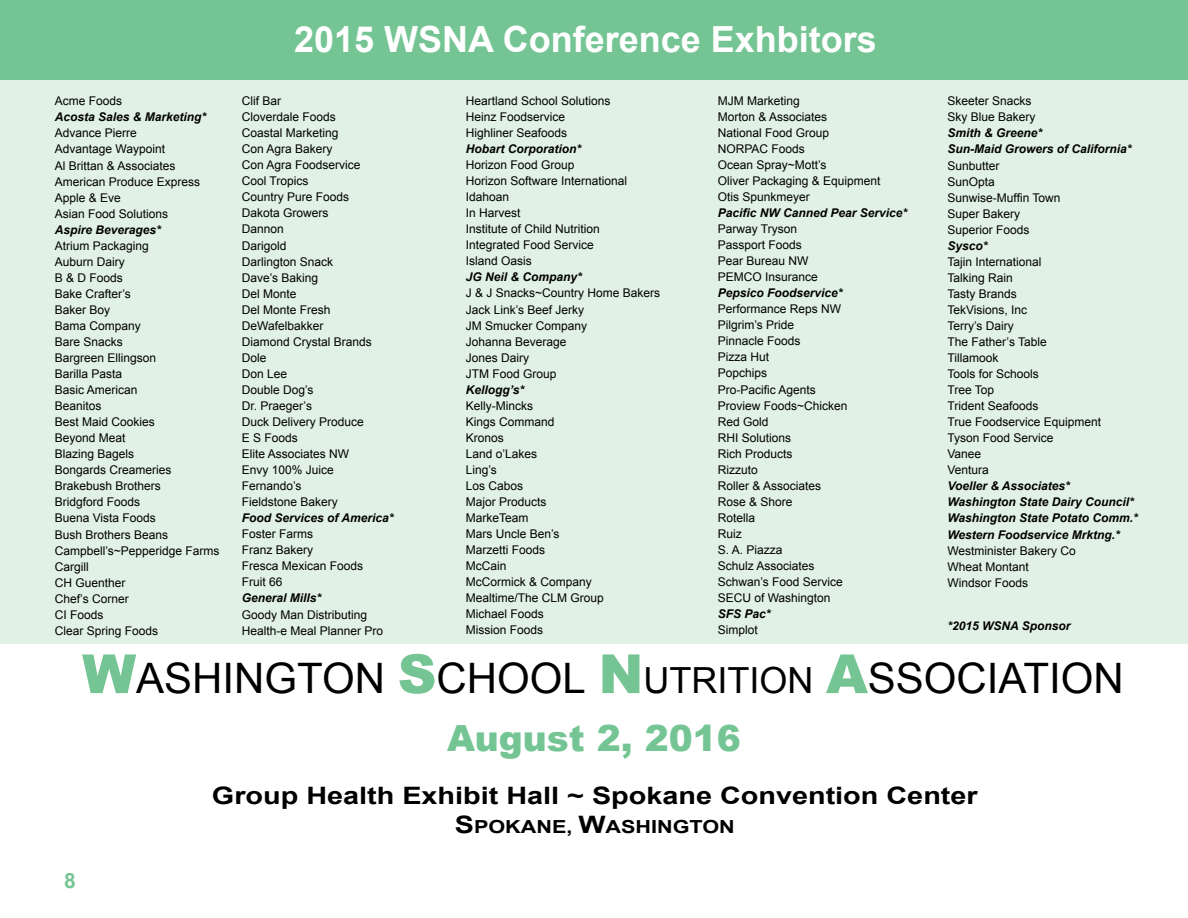
<style>
.page{position:relative;width:1188px;height:918px;background:#fff}
.page>*{position:absolute;margin:0;border:0;box-sizing:border-box;transform-origin:0 0}
.t1{font:42px "Arial";color:#000}
.t2{font:700 36px "Arial";color:#fff}
.t3{font:900 36px "Arial";color:#75c594}
.t4{font:700 24px "Arial";color:#000;scale:1.2 1}
.t5{font:700 21px "Arial";color:#75c594}
.t6{font:700 18px "Arial";color:#000;scale:1.2 1}
.t7{font:12px/16px "Arial";color:#000}
.t8{font:italic 700 12px/16px "Arial";color:#000}
.s1{font-weight:900;font-size:54px;color:#75c594}
.s2{font-size:36px}
.s3{font-size:24px}
</style>
<div class="page">
<div style="left:0;top:0;width:1188px;height:81px;background:#75c594"></div>
<div style="left:0;top:80px;width:1188px;height:564px;background:#e1f1e5"></div>
<h2 class="t2" style="left:294px;top:16px;width:584px">2015 WSNA Conference Exhbitors</h2>
<p class="t7" style="left:718px;top:93px;width:164px">MJM Marketing<br>Morton &amp; Associates<br>National Food Group<br>NORPAC Foods<br>Ocean Spray~Mott’s<br>Oliver Packaging &amp; Equipment<br>Otis Spunkmeyer</p>
<p class="t8" style="left:718px;top:205px;width:191px">Pacific NW Canned Pear Service*</p>
<p class="t7" style="left:718px;top:221px;width:102px">Parway Tryson<br>Passport Foods<br>Pear Bureau NW<br>PEMCO Insurance</p>
<p class="t8" style="left:718px;top:285px;width:126px">Pepsico Foodservice*</p>
<p class="t7" style="left:718px;top:301px;width:131px">Performance Reps NW<br>Pilgrim’s Pride<br>Pinnacle Foods<br>Pizza Hut<br>Popchips<br>Pro-Pacific Agents<br>Proview Foods~Chicken<br>Red Gold<br>RHI Solutions<br>Rich Products<br>Rizzuto<br>Roller &amp; Associates<br>Rose &amp; Shore<br>Rotella<br>Ruiz<br>S. A. Piazza<br>Schulz Associates<br>Schwan’s Food Service<br>SECU of Washington</p>
<p class="t8" style="left:718px;top:606px;width:54px">SFS Pac*</p>
<p class="t7" style="left:718px;top:622px;width:42px">Simplot</p>
<h1 class="t1" style="left:82px;top:651px;width:1043px"><span class="s1">W</span>ASHINGTON <span class="s1">S</span>CHOOL <span class="s1">N</span><span class="s2">UTRITION</span> <span class="s1">A</span>SSOCIATION</h1>
<h2 class="t3" style="left:447px;top:712px;width:295px">August 2, 2016</h2>
<h3 class="t4" style="left:212px;top:779px;width:640px">Group Health Exhibit Hall ~ Spokane Convention Center</h3>
<h3 class="t6" style="left:455px;top:814px;width:235px"><span class="s3">S</span>POKANE, <span class="s3">W</span>ASHINGTON</h3>
<p class="t7" style="left:466px;top:93px;width:146px">Heartland School Solutions<br>Heinz Foodservice<br>Highliner Seafoods</p>
<p class="t8" style="left:466px;top:141px;width:117px">Hobart Corporation*</p>
<p class="t7" style="left:466px;top:157px;width:163px">Horizon Food Group<br>Horizon Software International<br>Idahoan<br>In Harvest<br>Institute of Child Nutrition<br>Integrated Food Service<br>Island Oasis</p>
<p class="t8" style="left:466px;top:270px;width:118px">JG Neil &amp; Company*</p>
<p class="t7" style="left:466px;top:285px;width:196px">J &amp; J Snacks~Country Home Bakers<br>Jack Link’s Beef Jerky<br>JM Smucker Company<br>Johanna Beverage<br>Jones Dairy<br>JTM Food Group</p>
<p class="t8" style="left:466px;top:382px;width:60px">Kellogg’s*</p>
<p class="t7" style="left:466px;top:398px;width:140px">Kelly-Mincks<br>Kings Command<br>Kronos<br>Land o’Lakes<br>Ling’s<br>Los Cabos<br>Major Products<br>MarkeTeam<br>Mars Uncle Ben’s<br>Marzetti Foods<br>McCain<br>McCormick &amp; Company<br>Mealtime/The CLM Group<br>Michael Foods<br>Mission Foods</p>
<p class="t7" style="left:242px;top:93px;width:132px">Clif Bar<br>Cloverdale Foods<br>Coastal Marketing<br>Con Agra Bakery<br>Con Agra Foodservice<br>Cool Tropics<br>Country Pure Foods<br>Dakota Growers<br>Dannon<br>Darigold<br>Darlington Snack<br>Dave’s Baking<br>Del Monte<br>Del Monte Fresh<br>DeWafelbakker<br>Diamond Crystal Brands<br>Dole<br>Don Lee<br>Double Dog’s<br>Dr. Praeger’s<br>Duck Delivery Produce<br>E S Foods<br>Elite Associates NW<br>Envy 100% Juice<br>Fernando’s<br>Fieldstone Bakery</p>
<p class="t8" style="left:242px;top:510px;width:153px">Food Services of America*</p>
<p class="t7" style="left:242px;top:526px;width:123px">Foster Farms<br>Franz Bakery<br>Fresca Mexican Foods<br>Fruit 66</p>
<p class="t8" style="left:242px;top:591px;width:81px">General Mills*</p>
<p class="t7" style="left:242px;top:606px;width:143px">Goody Man Distributing<br>Health-e Meal Planner Pro</p>
<p class="t7" style="left:947px;top:93px;width:90px">Skeeter Snacks<br>Sky Blue Bakery</p>
<p class="t8" style="left:947px;top:126px;width:186px">Smith &amp; Greene*<br>Sun-Maid Growers of California*</p>
<p class="t7" style="left:947px;top:157px;width:115px">Sunbutter<br>SunOpta<br>Sunwise-Muffin Town<br>Super Bakery<br>Superior Foods</p>
<p class="t8" style="left:947px;top:238px;width:42px">Sysco*</p>
<p class="t7" style="left:947px;top:254px;width:155px">Tajin International<br>Talking Rain<br>Tasty Brands<br>TekVisions, Inc<br>Terry’s Dairy<br>The Father’s Table<br>Tillamook<br>Tools for Schools<br>Tree Top<br>Trident Seafoods<br>True Foodservice Equipment<br>Tyson Food Service<br>Vanee<br>Ventura</p>
<p class="t8" style="left:947px;top:479px;width:192px">Voeller &amp; Associates*<br>Washington State Dairy Council*<br>Washington State Potato Comm.*<br>Western Foodservice Mrktng.*</p>
<p class="t7" style="left:947px;top:542px;width:130px">Westminister Bakery Co<br>Wheat Montant<br>Windsor Foods</p>
<p class="t8" style="left:947px;top:618px;width:124px">*2015 WSNA Sponsor</p>
<p class="t7" style="left:55px;top:93px;width:69px">Acme Foods</p>
<p class="t8" style="left:55px;top:110px;width:153px">Acosta Sales &amp; Marketing*</p>
<p class="t7" style="left:55px;top:125px;width:147px">Advance Pierre<br>Advantage Waypoint<br>Al Brittan &amp; Associates<br>American Produce Express<br>Apple &amp; Eve<br>Asian Food Solutions</p>
<p class="t8" style="left:55px;top:222px;width:108px">Aspire Beverages*</p>
<p class="t7" style="left:55px;top:238px;width:166px">Atrium Packaging<br>Auburn Dairy<br>B &amp; D Foods<br>Bake Crafter’s<br>Baker Boy<br>Bama Company<br>Bare Snacks<br>Bargreen Ellingson<br>Barilla Pasta<br>Basic American<br>Beanitos<br>Best Maid Cookies<br>Beyond Meat<br>Blazing Bagels<br>Bongards Creameries<br>Brakebush Brothers<br>Bridgford Foods<br>Buena Vista Foods<br>Bush Brothers Beans<br>Campbell’s~Pepperidge Farms<br>Cargill<br>CH Guenther<br>Chef’s Corner<br>CI Foods<br>Clear Spring Foods</p>
<h3 class="t5" style="left:64px;top:866px;width:13px">8</h3>
</div>
